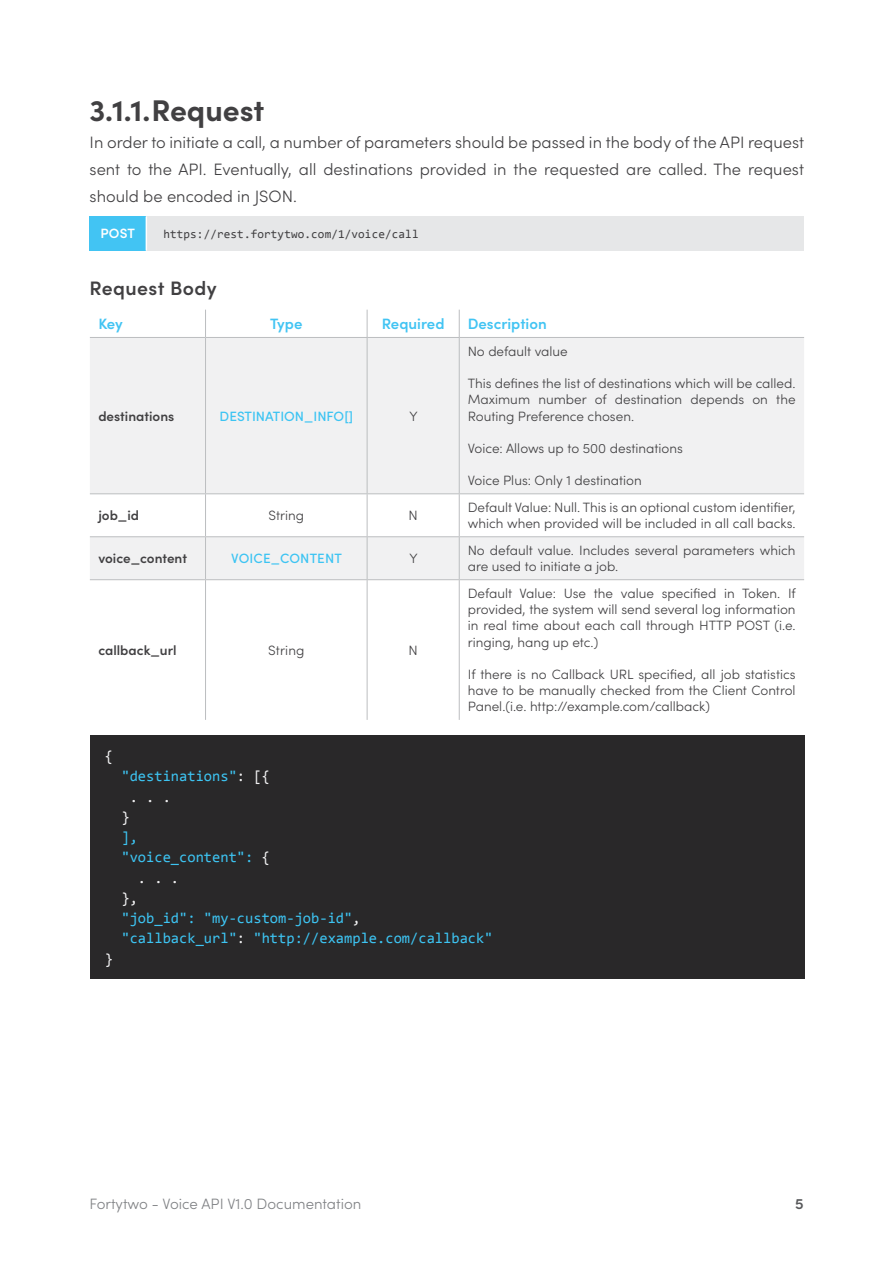
<style>
.page{position:relative;width:893px;height:1263px;background:#fff}
.page>*{position:absolute;margin:0;border:0;box-sizing:border-box;transform-origin:0 0}
.t1{font:700 30px "Sofia Pro";color:#414042}
.t2{font:600 19.5px "Sofia Pro";letter-spacing:.02em;color:#414042}
.t3{font:300 16.5px/27px "Sofia Pro";color:#414042;text-align:justify}
.t4{font:15px "Consolas";color:#3dc4f2}
.t5{font:300 15px "Sofia Pro";color:#808285}
.t6{font:600 15px "Sofia Pro";color:#42c4f3}
.t7{font:15px "Consolas";color:#f1f1f2}
.t8{font:600 15px "Sofia Pro";color:#58595b}
.t9{font:300 13.5px/16.2px "Sofia Pro";color:#414042;text-align:justify}
.t10{font:600 13.5px "Sofia Pro";color:#414042}
.t11{font:500 13.5px "Sofia Pro";color:#3dc4f2}
.t12{font:600 13.5px "Sofia Pro";color:#fff}
.t13{font:12px "Consolas";letter-spacing:.01em;color:#414042}
.s1{color:#f1f1f2}
</style>
<div class="page">
<div style="left:89px;top:217px;width:57px;height:34px;background:#42c4f3"></div>
<div style="left:146px;top:217px;width:658px;height:34px;background:#e6e7e8"></div>
<hr style="left:146px;top:217px;width:1px;height:34px;background:#fff">
<svg style="left:90px;top:338px;width:714px;height:241px;fill:#f1f1f2"></svg>
<svg style="left:205px;top:310px;width:1px;height:27px"></svg>
<svg style="left:367px;top:310px;width:1px;height:27px"></svg>
<svg style="left:459px;top:310px;width:1px;height:27px"></svg>
<hr style="left:90px;top:337px;width:116px;height:1px;background:#bcbec0">
<hr style="left:206px;top:337px;width:161px;height:1px;background:#bcbec0">
<hr style="left:205px;top:338px;width:1px;height:155px;background:#bcbec0">
<hr style="left:367px;top:337px;width:92px;height:1px;background:#bcbec0">
<hr style="left:367px;top:338px;width:1px;height:155px;background:#bcbec0">
<hr style="left:459px;top:337px;width:345px;height:1px;background:#bcbec0">
<hr style="left:459px;top:338px;width:1px;height:155px;background:#bcbec0">
<hr style="left:90px;top:493px;width:116px;height:1px;background:#bcbec0">
<hr style="left:206px;top:493px;width:161px;height:1px;background:#bcbec0">
<hr style="left:205px;top:494px;width:1px;height:42px;background:#bcbec0">
<hr style="left:367px;top:493px;width:92px;height:1px;background:#bcbec0">
<hr style="left:367px;top:494px;width:1px;height:42px;background:#bcbec0">
<hr style="left:459px;top:493px;width:345px;height:1px;background:#bcbec0">
<hr style="left:459px;top:494px;width:1px;height:42px;background:#bcbec0">
<hr style="left:90px;top:536px;width:116px;height:1px;background:#bcbec0">
<hr style="left:206px;top:536px;width:161px;height:1px;background:#bcbec0">
<hr style="left:205px;top:537px;width:1px;height:42px;background:#bcbec0">
<hr style="left:367px;top:536px;width:92px;height:1px;background:#bcbec0">
<hr style="left:367px;top:537px;width:1px;height:42px;background:#bcbec0">
<hr style="left:459px;top:536px;width:345px;height:1px;background:#bcbec0">
<hr style="left:459px;top:537px;width:1px;height:42px;background:#bcbec0">
<hr style="left:90px;top:579px;width:116px;height:1px;background:#bcbec0">
<hr style="left:206px;top:579px;width:161px;height:1px;background:#bcbec0">
<hr style="left:205px;top:580px;width:1px;height:140px;background:#bcbec0">
<hr style="left:367px;top:579px;width:92px;height:1px;background:#bcbec0">
<hr style="left:367px;top:580px;width:1px;height:140px;background:#bcbec0">
<hr style="left:459px;top:579px;width:345px;height:1px;background:#bcbec0">
<hr style="left:459px;top:580px;width:1px;height:140px;background:#bcbec0">
<div style="left:90px;top:735px;width:714px;height:243px;background:#292829"></div>
<h1 class="t1" style="left:89px;top:87px;width:176px">3.1.1.Request</h1>
<p class="t3" style="left:90px;top:127px;width:716px">In order to initiate a call, a number of parameters should be passed in the body of the API request sent to the API. Eventually, all destinations provided in the requested are called. The request should be encoded in JSON.</p>
<p class="t12" style="left:101px;top:223px;width:36px">POST</p>
<p class="t13" style="left:163px;top:227px;width:257px">https://rest.fortytwo.com/1/voice/call</p>
<h2 class="t2" style="left:90px;top:273px;width:129px">Request Body</h2>
<p class="t6" style="left:98px;top:312px;width:26px">Key</p>
<p class="t6" style="left:270px;top:312px;width:34px">Type</p>
<p class="t6" style="left:382px;top:312px;width:64px">Required</p>
<p class="t6" style="left:468px;top:312px;width:80px">Description</p>
<p class="t10" style="left:98px;top:406px;width:77px">destinations</p>
<p class="t11" style="left:220px;top:406px;width:135px">DESTINATION_INFO[]</p>
<p class="t9" style="left:409px;top:407px;width:10px">Y</p>
<p class="t9" style="left:468px;top:342px;width:102px">No default value</p>
<p class="t9" style="left:468px;top:374px;width:329px">This defines the list of destinations which will be called.<br>Maximum number of destination depends on the Routing Preference chosen.</p>
<p class="t9" style="left:468px;top:439px;width:217px">Voice: Allows up to 500 destinations</p>
<p class="t9" style="left:468px;top:472px;width:176px">Voice Plus: Only 1 destination</p>
<p class="t10" style="left:98px;top:505px;width:42px">job_id</p>
<p class="t9" style="left:268px;top:507px;width:37px">String</p>
<p class="t9" style="left:409px;top:507px;width:11px">N</p>
<p class="t9" style="left:468px;top:498px;width:329px">Default Value: Null. This is an optional custom identifier, which when provided will be included in all call backs.</p>
<p class="t10" style="left:98px;top:548px;width:90px">voice_content</p>
<p class="t11" style="left:231px;top:548px;width:112px">VOICE_CONTENT</p>
<p class="t9" style="left:409px;top:549px;width:10px">Y</p>
<p class="t9" style="left:468px;top:541px;width:329px">No default value. Includes several parameters which are used to initiate a job.</p>
<p class="t10" style="left:98px;top:640px;width:80px">callback_url</p>
<p class="t9" style="left:268px;top:641px;width:38px">String</p>
<p class="t9" style="left:409px;top:641px;width:11px">N</p>
<p class="t7" style="left:105px;top:747px;width:10px">{</p>
<p class="t9" style="left:468px;top:584px;width:330px">Default Value: Use the value specified in Token. If provided, the system will send several log information in real time about each call through HTTP POST (i.e. ringing, hang up etc.)</p>
<p class="t9" style="left:468px;top:665px;width:329px">If there is no Callback URL specified, all job statistics have to be manually checked from the Client Control Panel.(i.e. http://example.com/callback)</p>
<p class="t7" style="left:105px;top:949px;width:10px">}</p>
<p class="t4" style="left:121px;top:767px;width:150px">"destinations"<span class="s1">: [{</span></p>
<p class="t7" style="left:130px;top:787px;width:43px">. . .</p>
<p class="t7" style="left:121px;top:807px;width:10px">}</p>
<p class="t4" style="left:121px;top:828px;width:18px">],</p>
<p class="t4" style="left:121px;top:848px;width:150px">"voice_content": <span class="s1">{</span></p>
<p class="t7" style="left:138px;top:868px;width:43px">. . .</p>
<p class="t7" style="left:121px;top:888px;width:18px">},</p>
<p class="t4" style="left:121px;top:909px;width:241px">"job_id": "my-custom-job-id"<span class="s1">,</span></p>
<p class="t4" style="left:121px;top:929px;width:373px">"callback_url"<span class="s1">:</span> "http://example.com/callback"</p>
<p class="t5" style="left:89px;top:1193px;width:273px">Fortytwo - Voice API V1.0 Documentation</p>
<p class="t8" style="left:795px;top:1192px;width:10px">5</p>
</div>
